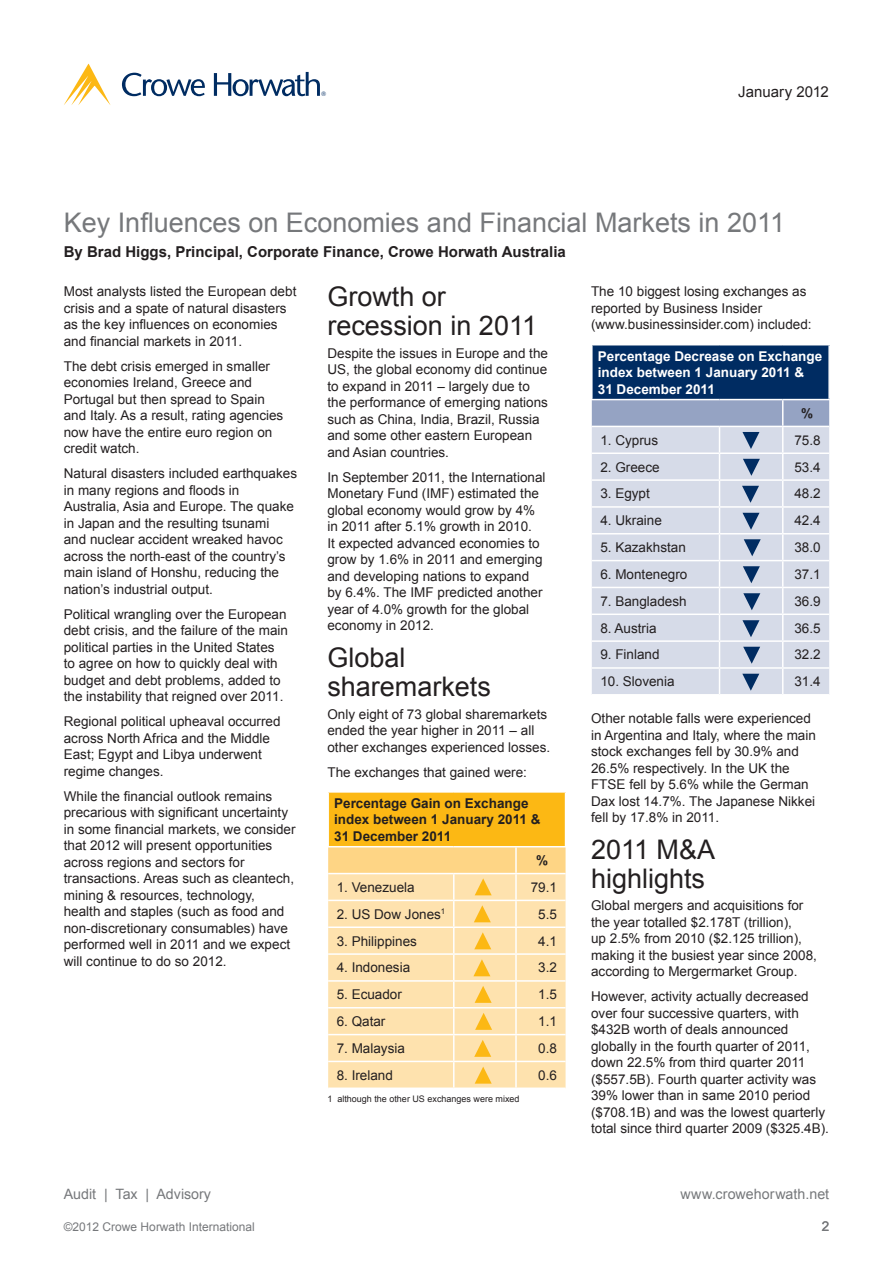
<style>
.page{position:relative;width:893px;height:1263px;background:#fff}
.page>*{position:absolute;margin:0;border:0;box-sizing:border-box;transform-origin:0 0}
.t1{font:27px/28.5px "Arial";color:#231f20}
.t2{font:27px "Arial";color:#76787b}
.t3{font:700 15px "Arial";color:#231f20}
.t4{font:15px "Arial";color:#231f20}
.t5{font:14.25px "Arial";color:#76787b}
.t6{font:13.5px/16.5px "Arial";color:#231f20}
.t7{font:700 13.5px/16.5px "Arial";color:#fff}
.t8{font:700 13.5px/16.5px "Arial";color:#231f20}
.t9{font:13.5px "Arial";color:#76787b}
.t10{font:12px "Arial";color:#76787b}
.t11{font:9px "Arial";color:#231f20}
.t12{font:6.3px "News Gothic BT";color:#002c62}
</style>
<div class="page">
<svg style="left:122px;top:73px;width:83px;height:23px"></svg>
<svg style="left:214px;top:72px;width:106px;height:24px"></svg>
<svg style="left:64px;top:64px;width:46px;height:41px"></svg>
<div style="left:328px;top:792px;width:238px;height:55px;background:#fcb814"></div>
<hr style="left:327px;top:791px;width:127px;height:2px;background:#fff">
<hr style="left:327px;top:793px;width:2px;height:53px;background:#fff">
<hr style="left:454px;top:791px;width:62px;height:2px;background:#fff">
<hr style="left:516px;top:791px;width:50px;height:2px;background:#fff">
<hr style="left:565px;top:793px;width:1px;height:53px;background:#fff">
<hr style="left:327px;top:846px;width:127px;height:1px;background:#fff">
<hr style="left:454px;top:846px;width:62px;height:1px;background:#fff">
<hr style="left:516px;top:846px;width:50px;height:1px;background:#fff">
<div style="left:592px;top:345px;width:237px;height:55px;background:#002c62"></div>
<hr style="left:591px;top:345px;width:2px;height:54px;background:#fff">
<hr style="left:828px;top:345px;width:2px;height:54px;background:#fff">
<hr style="left:591px;top:399px;width:128px;height:1px;background:#fff">
<hr style="left:719px;top:399px;width:64px;height:1px;background:#fff">
<hr style="left:783px;top:399px;width:47px;height:1px;background:#fff">
<svg style="left:328px;top:847px;width:238px;height:240px;background:#fde1ac"></svg>
<svg style="left:592px;top:400px;width:237px;height:294px;background:#ced4e3"></svg>
<p class="t12" style="left:321px;top:90px;width:7px">®</p>
<p class="t4" style="left:738px;top:82px;width:92px">January 2012</p>
<h1 class="t2" style="left:64px;top:205px;width:723px">Key Influences on Economies and Financial Markets in 2011</h1>
<p class="t3" style="left:64px;top:242px;width:504px">By Brad Higgs, Principal, Corporate Finance, Crowe Horwath Australia</p>
<h1 class="t1" style="left:327px;top:283px;width:211px">Growth or recession in 2011</h1>
<p class="t6" style="left:327px;top:345px;width:222px">Despite the issues in Europe and the<br>US, the global economy did continue to expand in 2011 – largely due to the performance of emerging nations such as China, India, Brazil, Russia and some other eastern European and Asian countries.</p>
<p class="t6" style="left:327px;top:469px;width:220px">In September 2011, the International<br>Monetary Fund (IMF) estimated the global economy would grow by 4% in 2011 after 5.1% growth in 2010.<br>It expected advanced economies to grow by 1.6% in 2011 and emerging and developing nations to expand by 6.4%. The IMF predicted another year of 4.0% growth for the global economy in 2012.</p>
<h1 class="t1" style="left:327px;top:644px;width:165px">Global sharemarkets</h1>
<p class="t6" style="left:327px;top:706px;width:224px">Only eight of 73 global sharemarkets ended the year higher in 2011 – all other exchanges experienced losses.</p>
<p class="t6" style="left:327px;top:764px;width:201px">The exchanges that gained were:</p>
<p class="t8" style="left:334px;top:795px;width:208px">Percentage Gain on Exchange index between 1 January 2011 &amp;<br>31 December 2011</p>
<p class="t8" style="left:536px;top:852px;width:14px">%</p>
<p class="t6" style="left:337px;top:879px;width:80px">1. Venezuela</p>
<p class="t6" style="left:531px;top:879px;width:28px">79.1</p>
<p class="t6" style="left:337px;top:906px;width:110px">2. US Dow Jones<sup>1</sup></p>
<p class="t6" style="left:538px;top:906px;width:20px">5.5</p>
<p class="t6" style="left:337px;top:933px;width:82px">3. Philippines</p>
<p class="t6" style="left:538px;top:933px;width:20px">4.1</p>
<p class="t6" style="left:337px;top:959px;width:75px">4. Indonesia</p>
<p class="t6" style="left:538px;top:959px;width:20px">3.2</p>
<p class="t6" style="left:337px;top:986px;width:67px">5. Ecuador</p>
<p class="t6" style="left:538px;top:986px;width:20px">1.5</p>
<p class="t6" style="left:337px;top:1013px;width:50px">6. Qatar</p>
<p class="t6" style="left:538px;top:1013px;width:20px">1.1</p>
<p class="t6" style="left:337px;top:1040px;width:70px">7. Malaysia</p>
<p class="t6" style="left:538px;top:1040px;width:20px">0.8</p>
<p class="t6" style="left:337px;top:1067px;width:58px">8. Ireland</p>
<p class="t6" style="left:538px;top:1067px;width:20px">0.6</p>
<p class="t6" style="left:591px;top:284px;width:222px">The 10 biggest losing exchanges as reported by Business Insider (www.businessinsider.com) included:</p>
<p class="t7" style="left:598px;top:348px;width:226px">Percentage Decrease on Exchange index between 1 January 2011 &amp;<br>31 December 2011</p>
<p class="t8" style="left:801px;top:405px;width:14px">%</p>
<p class="t6" style="left:600px;top:432px;width:59px">1. Cyprus</p>
<p class="t6" style="left:794px;top:432px;width:28px">75.8</p>
<p class="t6" style="left:600px;top:459px;width:61px">2. Greece</p>
<p class="t6" style="left:794px;top:459px;width:28px">53.4</p>
<p class="t6" style="left:600px;top:486px;width:51px">3. Egypt</p>
<p class="t6" style="left:794px;top:486px;width:28px">48.2</p>
<p class="t6" style="left:600px;top:512px;width:63px">4. Ukraine</p>
<p class="t6" style="left:794px;top:512px;width:28px">42.4</p>
<p class="t6" style="left:600px;top:539px;width:87px">5. Kazakhstan</p>
<p class="t6" style="left:794px;top:539px;width:28px">38.0</p>
<p class="t6" style="left:600px;top:566px;width:89px">6. Montenegro</p>
<p class="t6" style="left:794px;top:566px;width:28px">37.1</p>
<p class="t6" style="left:600px;top:593px;width:88px">7. Bangladesh</p>
<p class="t6" style="left:794px;top:593px;width:28px">36.9</p>
<p class="t6" style="left:600px;top:620px;width:58px">8. Austria</p>
<p class="t6" style="left:794px;top:620px;width:28px">36.5</p>
<p class="t6" style="left:600px;top:647px;width:61px">9. Finland</p>
<p class="t6" style="left:794px;top:647px;width:28px">32.2</p>
<p class="t6" style="left:600px;top:673px;width:76px">10. Slovenia</p>
<p class="t6" style="left:794px;top:673px;width:28px">31.4</p>
<p class="t6" style="left:591px;top:710px;width:226px">Other notable falls were experienced in Argentina and Italy, where the main stock exchanges fell by 30.9% and 26.5% respectively. In the UK the FTSE fell by 5.6% while the German Dax lost 14.7%. The Japanese Nikkei fell by 17.8% in 2011.</p>
<h1 class="t1" style="left:591px;top:836px;width:126px">2011 M&amp;A highlights</h1>
<p class="t6" style="left:591px;top:898px;width:227px">Global mergers and acquisitions for the year totalled $2.178T (trillion),<br>up 2.5% from 2010 ($2.125 trillion), making it the busiest year since 2008, according to Mergermarket Group.</p>
<p class="t6" style="left:591px;top:989px;width:239px">However, activity actually decreased over four successive quarters, with $432B worth of deals announced globally in the fourth quarter of 2011, down 22.5% from third quarter 2011 ($557.5B). Fourth quarter activity was 39% lower than in same 2010 period ($708.1B) and was the lowest quarterly total since third quarter 2009 ($325.4B).</p>
<p class="t6" style="left:64px;top:284px;width:234px">Most analysts listed the European debt crisis and a spate of natural disasters as the key influences on economies and financial markets in 2011.</p>
<p class="t6" style="left:64px;top:358px;width:221px">The debt crisis emerged in smaller economies Ireland, Greece and<br>Portugal but then spread to Spain and Italy. As a result, rating agencies now have the entire euro region on credit watch.</p>
<p class="t6" style="left:64px;top:466px;width:235px">Natural disasters included earthquakes in many regions and floods in Australia, Asia and Europe. The quake in Japan and the resulting tsunami<br>and nuclear accident wreaked havoc across the north-east of the country’s main island of Honshu, reducing the nation’s industrial output.</p>
<p class="t6" style="left:64px;top:606px;width:226px">Political wrangling over the European debt crisis, and the failure of the main political parties in the United States to agree on how to quickly deal with budget and debt problems, added to the instability that reigned over 2011.</p>
<p class="t6" style="left:64px;top:714px;width:218px">Regional political upheaval occurred across North Africa and the Middle<br>East; Egypt and Libya underwent regime changes.</p>
<p class="t6" style="left:64px;top:788px;width:233px">While the financial outlook remains precarious with significant uncertainty in some financial markets, we consider that 2012 will present opportunities across regions and sectors for transactions. Areas such as cleantech, mining &amp; resources, technology,<br>health and staples (such as food and non-discretionary consumables) have performed well in 2011 and we expect will continue to do so 2012.</p>
<p class="t11" style="left:327px;top:1093px;width:194px">1 although the other US exchanges were mixed</p>
<p class="t5" style="left:64px;top:1185px;width:149px">Audit | Tax | Advisory</p>
<p class="t5" style="left:680px;top:1185px;width:150px">www.crowehorwath.net</p>
<p class="t10" style="left:64px;top:1219px;width:192px">©2012 Crowe Horwath International</p>
<p class="t9" style="left:822px;top:1218px;width:9px">2</p>
</div>
